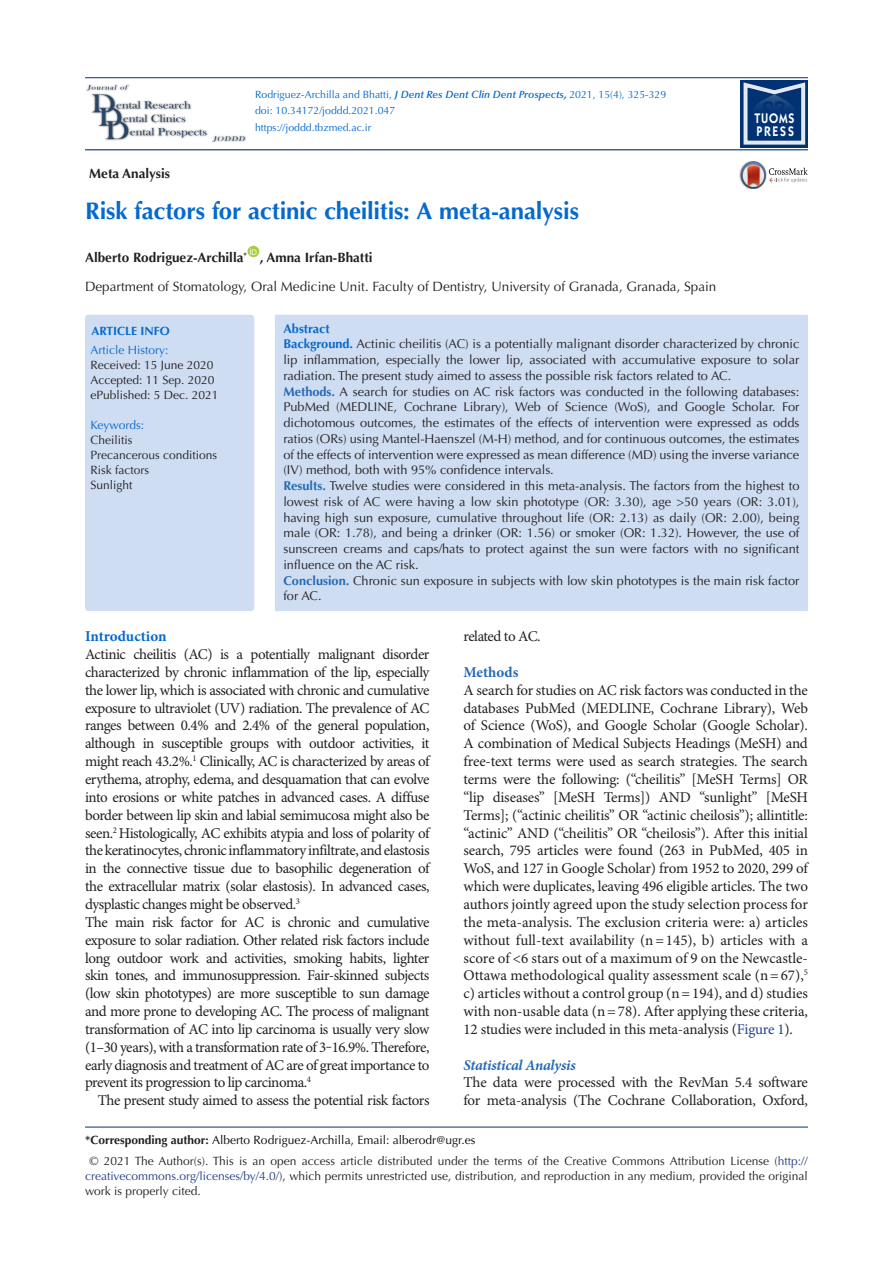
<style>
.page{position:relative;width:893px;height:1263px;background:#fff}
.page>*{position:absolute;margin:0;border:0;box-sizing:border-box;transform-origin:0 0}
.t1{font:700 24px "Optima LT Std";letter-spacing:-.01em;color:#0569cd}
.t2{font:15px/17.9px "Minion Pro";letter-spacing:-.025em;color:#231f20;text-align:justify}
.t3{font:italic 700 15px "Minion Pro";letter-spacing:-.02em;color:#266ab4}
.heading_1{font:700 15px "Minion Pro";letter-spacing:-.005em;color:#0569cd}
.t4{font:700 15px "Minion Pro";color:#266ab4}
.t5{font:600 13.95px/12.3px "ITC Kabel Std";letter-spacing:.11em;color:#fff;scale:.85 1}
.t6{font:13.5px "Optima LT Std";color:#231f20}
.t7{font:700 13.5px "Optima LT Std";color:#231f20}
.t8{font:12.75px/15.8px "Optima LT Std";color:#231f20;text-align:justify}
.t9{font:700 12.75px "Optima LT Std";color:#0569cd}
.corresponding{font:12px/15px "Optima LT Std";color:#231f20;text-align:justify}
.corresponding-2{font:12px "Optima LT Std";color:#040503}
.t10{font:12px "Optima LT Std";color:#0569cd}
.t11{font:700 12px "Optima LT Std";color:#0569cd}
.t12{font:10.5px "Optima LT Std";color:#0569cd}
.t13{font:7.8px "Arial";color:#fff}
.s1{font-weight:600;font-style:italic}
.s2{font-weight:700;font-style:italic}
.s3{font-weight:700;color:#0569cd}
.s4{font-weight:700;color:#266ab4}
.s5{color:#253f8e}
.s6{font-weight:700;color:#231f20}
</style>
<div class="page">
<hr style="left:85px;top:149px;width:723px;height:1px;background:#053278">
<hr style="left:85px;top:77px;width:723px;height:1px;background:#053278">
<div style="left:247px;top:246px;width:12px;height:11px;background:#a6ce39;border-radius:50%"></div>
<img style="left:739px;top:169px;width:2px;height:13px">
<svg style="left:741px;top:161px;width:67px;height:28px"></svg>
<div style="left:275px;top:315px;width:533px;height:296px;background:#cfddf2"></div>
<div style="left:85px;top:315px;width:169px;height:296px;background:#cfddf2;border-radius:3px"></div>
<div style="left:740px;top:80px;width:68px;height:68px;background:#013273"></div>
<svg style="left:743px;top:82px;width:62px;height:63px"></svg>
<img style="left:86px;top:85px;width:160px;height:57px">
<hr style="left:85px;top:1127px;width:723px;height:1px;background:#053278">
<p class="t7" style="left:89px;top:165px;width:82px">Meta Analysis</p>
<p class="t12" style="left:255px;top:88px;width:413px">Rodriguez-Archilla and Bhatti, <span class="s1">J Dent Res Dent Clin Dent Prospects</span><span class="s2">,</span> 2021, 15(4), 325-329</p>
<p class="t12" style="left:255px;top:105px;width:142px">doi: 10.34172/joddd.2021.047</p>
<p class="t12" style="left:255px;top:122px;width:118px">https://joddd.tbzmed.ac.ir</p>
<p class="t5" style="left:755px;top:112px;width:48px">TUOMS<br>PRESS</p>
<p class="t1" style="left:85px;top:196px;width:495px">Risk factors for actinic cheilitis: A meta-analysis</p>
<p class="t7" style="left:85px;top:250px;width:163px">Alberto Rodriguez-Archilla<sup>*</sup></p>
<p class="t13" style="left:249px;top:246px;width:9px">ID</p>
<p class="t7" style="left:260px;top:250px;width:115px">, Amna Irfan-Bhatti</p>
<p class="t6" style="left:85px;top:279px;width:633px">Department of Stomatology, Oral Medicine Unit. Faculty of Dentistry, University of Granada, Granada, Spain</p>
<p class="t9" style="left:283px;top:321px;width:48px">Abstract</p>
<p class="t8" style="left:283px;top:336px;width:517px"><span class="s3">Background.</span> Actinic cheilitis (AC) is a potentially malignant disorder characterized by chronic lip inflammation, especially the lower lip, associated with accumulative exposure to solar radiation. The present study aimed to assess the possible risk factors related to AC.</p>
<p class="t8" style="left:283px;top:384px;width:517px"><span class="s4">Methods.</span> A search for studies on AC risk factors was conducted in the following databases:<br>PubMed (MEDLINE, Cochrane Library), Web of Science (WoS), and Google Scholar. For dichotomous outcomes, the estimates of the effects of intervention were expressed as odds ratios (ORs) using Mantel-Haenszel (M-H) method, and for continuous outcomes, the estimates of the effects of intervention were expressed as mean difference (MD) using the inverse variance (IV) method, both with 95% confidence intervals.</p>
<p class="t8" style="left:283px;top:478px;width:517px"><span class="s4">Results.</span> Twelve studies were considered in this meta-analysis. The factors from the highest to lowest risk of AC were having a low skin phototype (OR: 3.30), age &gt;50 years (OR: 3.01), having high sun exposure, cumulative throughout life (OR: 2.13) as daily (OR: 2.00), being male (OR: 1.78), and being a drinker (OR: 1.56) or smoker (OR: 1.32). However, the use of sunscreen creams and caps/hats to protect against the sun were factors with no significant influence on the AC risk.</p>
<p class="t8" style="left:283px;top:573px;width:517px"><span class="s4">Conclusion.</span> Chronic sun exposure in subjects with low skin phototypes is the main risk factor for AC.</p>
<p class="t11" style="left:91px;top:324px;width:80px">ARTICLE INFO</p>
<p class="t10" style="left:91px;top:343px;width:80px">Article History:</p>
<p class="corresponding" style="left:91px;top:358px;width:124px">Received: 15 June 2020</p>
<p class="corresponding" style="left:91px;top:373px;width:126px">Accepted: 11 Sep. 2020</p>
<p class="corresponding" style="left:91px;top:388px;width:130px">ePublished: 5 Dec. 2021</p>
<p class="t10" style="left:91px;top:418px;width:55px">Keywords:</p>
<p class="corresponding" style="left:91px;top:433px;width:44px">Cheilitis</p>
<p class="corresponding" style="left:91px;top:448px;width:128px">Precancerous conditions</p>
<p class="corresponding" style="left:91px;top:463px;width:60px">Risk factors</p>
<p class="corresponding" style="left:91px;top:478px;width:44px">Sunlight</p>
<p class="heading_1" style="left:85px;top:626px;width:83px">Introduction</p>
<p class="t2" style="left:85px;top:646px;width:346px">Actinic cheilitis (AC) is a potentially malignant disorder characterized by chronic inflammation of the lip, especially the lower lip, which is associated with chronic and cumulative exposure to ultraviolet (UV) radiation. The prevalence of AC ranges between 0.4% and 2.4% of the general population, although in susceptible groups with outdoor activities, it might reach 43.2%.<sup>1</sup> Clinically, AC is characterized by areas of erythema, atrophy, edema, and desquamation that can evolve into erosions or white patches in advanced cases. A diffuse border between lip skin and labial semimucosa might also be seen.<sup>2</sup> Histologically, AC exhibits atypia and loss of polarity of the keratinocytes, chronic inflammatory infiltrate, and elastosis in the connective tissue due to basophilic degeneration of the extracellular matrix (solar elastosis). In advanced cases, dysplastic changes might be observed.<sup>3</sup></p>
<p class="t2" style="left:85px;top:914px;width:346px">The main risk factor for AC is chronic and cumulative exposure to solar radiation. Other related risk factors include long outdoor work and activities, smoking habits, lighter skin tones, and immunosuppression. Fair-skinned subjects (low skin phototypes) are more susceptible to sun damage and more prone to developing AC. The process of malignant transformation of AC into lip carcinoma is usually very slow (1–30 years), with a transformation rate of 3‒16.9%. Therefore, early diagnosis and treatment of AC are of great importance to prevent its progression to lip carcinoma.<sup>4</sup></p>
<p class="t2" style="left:98px;top:1092px;width:333px">The present study aimed to assess the potential risk factors</p>
<p class="t2" style="left:463px;top:628px;width:79px">related to AC.</p>
<p class="t4" style="left:463px;top:661px;width:56px">Methods</p>
<p class="t2" style="left:463px;top:682px;width:346px">A search for studies on AC risk factors was conducted in the databases PubMed (MEDLINE, Cochrane Library), Web of Science (WoS), and Google Scholar (Google Scholar).<br>A combination of Medical Subjects Headings (MeSH) and free-text terms were used as search strategies. The search terms were the following: (“cheilitis” [MeSH Terms] OR “lip diseases” [MeSH Terms]) AND “sunlight” [MeSH Terms]; (“actinic cheilitis” OR “actinic cheilosis”); allintitle: “actinic” AND (“cheilitis” OR “cheilosis”). After this initial search, 795 articles were found (263 in PubMed, 405 in WoS, and 127 in Google Scholar) from 1952 to 2020, 299 of which were duplicates, leaving 496 eligible articles. The two authors jointly agreed upon the study selection process for the meta-analysis. The exclusion criteria were: a) articles without full-text availability (n=145), b) articles with a score of &lt;6 stars out of a maximum of 9 on the Newcastle-Ottawa methodological quality assessment scale (n=67),<sup>5 </sup>c) articles without a control group (n=194), and d) studies with non-usable data (n=78). After applying these criteria, 12 studies were included in this meta-analysis (<span class="s5">Figure 1</span>).</p>
<p class="t3" style="left:463px;top:1054px;width:114px">Statistical Analysis</p>
<p class="t2" style="left:463px;top:1074px;width:346px">The data were processed with the RevMan 5.4 software for meta-analysis (The Cochrane Collaboration, Oxford,</p>
<p class="corresponding-2" style="left:85px;top:1133px;width:392px"><span class="s6">*Corresponding author:</span> Alberto Rodriguez-Archilla, Email: alberodr@ugr.es</p>
<p class="corresponding" style="left:85px;top:1154px;width:724px;text-indent:4px">© 2021 The Author(s). This is an open access article distributed under the terms of the Creative Commons Attribution License (<span class="s5">http:// creativecommons.org/licenses/by/4.0/</span>), which permits unrestricted use, distribution, and reproduction in any medium, provided the original work is properly cited.</p>
</div>
